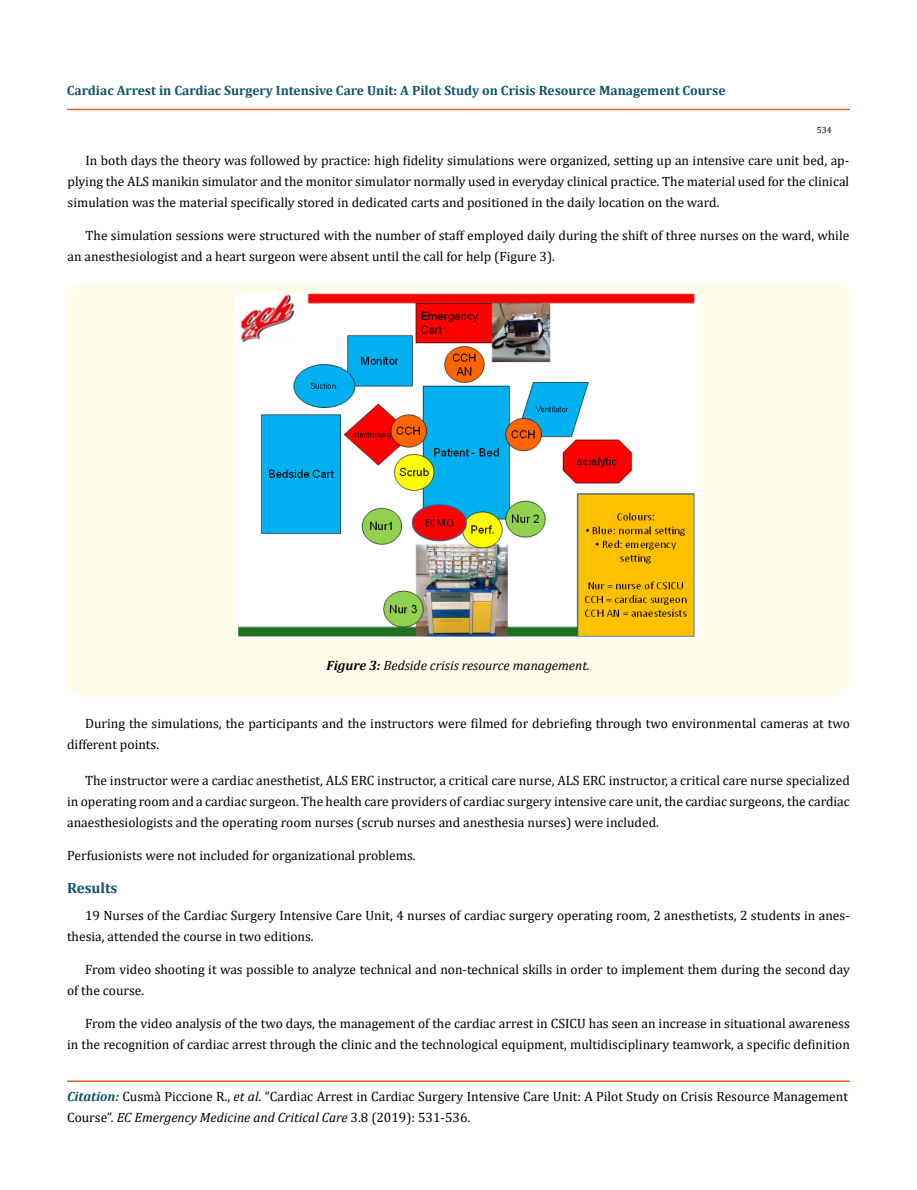
<style>
.page{position:relative;width:917px;height:1190px;background:#fff}
.page>*{position:absolute;margin:0;border:0;box-sizing:border-box;transform-origin:0 0}
.t1{font:700 15px "Cambria";color:#0e546a}
.t2{font:13.5px/21px "Cambria";color:#000}
.t3{font:700 13.5px "Cambria";color:#0e546a}
.t4{font:italic 13.5px "Cambria";color:#000}
.t5{font:9px "Cambria";color:#000}
.s1{font-weight:700}
.s2{font-weight:700;font-style:italic;color:#0e546a}
.s3{font-style:italic}
</style>
<div class="page">
<div style="left:67px;top:109px;width:782px;height:1px;border:1px solid #e05d1a"></div>
<div style="left:67px;top:1081px;width:782px;height:1px;border:1px solid #e05d1a"></div>
<div style="left:68px;top:282px;width:781px;height:414px;background:#fffde9;border-radius:18px"></div>
<img style="left:235px;top:294px;width:465px;height:344px">
<p class="t3" style="left:67px;top:81px;width:660px">Cardiac Arrest in Cardiac Surgery Intensive Care Unit: A Pilot Study on Crisis Resource Management Course</p>
<p class="t5" style="left:816px;top:124px;width:16px">534</p>
<p class="t2" style="left:68px;top:149px;width:783px;text-align:justify;text-indent:18px">In both days the theory was followed by practice: high fidelity simulations were organized, setting up an intensive care unit bed, ap&shy;plying the ALS manikin simulator and the monitor simulator normally used in everyday clinical practice. The material used for the clinical simulation was the material specifically stored in dedicated carts and positioned in the daily location on the ward.</p>
<p class="t2" style="left:68px;top:224px;width:783px;text-indent:18px">The simulation sessions were structured with the number of staff employed daily during the shift of three nurses on the ward, while an anesthesiologist and a heart surgeon were absent until the call for help (Figure 3).</p>
<p class="t4" style="left:326px;top:655px;width:265px"><span class="s1">Figure 3:</span> Bedside crisis resource management.</p>
<p class="t2" style="left:67px;top:712px;width:784px;text-indent:18px">During the simulations, the participants and the instructors were filmed for debriefing through two environmental cameras at two different points.</p>
<p class="t2" style="left:67px;top:770px;width:784px;text-align:justify;text-indent:18px">The instructor were a cardiac anesthetist, ALS ERC instructor, a critical care nurse, ALS ERC instructor, a critical care nurse specialized in operating room and a cardiac surgeon. The health care providers of cardiac surgery intensive care unit, the cardiac surgeons, the cardiac anaesthesiologists and the operating room nurses (scrub nurses and anesthesia nurses) were included.</p>
<p class="t2" style="left:67px;top:845px;width:350px">Perfusionists were not included for organizational problems.</p>
<p class="t1" style="left:67px;top:877px;width:52px">Results</p>
<p class="t2" style="left:67px;top:904px;width:784px;text-indent:18px">19 Nurses of the Cardiac Surgery Intensive Care Unit, 4 nurses of cardiac surgery operating room, 2 anesthetists, 2 students in anes&shy;thesia, attended the course in two editions.</p>
<p class="t2" style="left:67px;top:958px;width:784px;text-indent:18px">From video shooting it was possible to analyze technical and non-technical skills in order to implement them during the second day of the course.</p>
<p class="t2" style="left:67px;top:1012px;width:784px;text-align:right">From the video analysis of the two days, the management of the cardiac arrest in CSICU has seen an increase in situational awareness<br>in the recognition of cardiac arrest through the clinic and the technological equipment, multidisciplinary teamwork, a specific definition</p>
<p class="t2" style="left:67px;top:1086px;width:782px"><span class="s2">Citation:</span> Cusmà Piccione R., <span class="s3">et al</span>. “Cardiac Arrest in Cardiac Surgery Intensive Care Unit: A Pilot Study on Crisis Resource Management<br>Course”. <span class="s3">EC Emergency Medicine and Critical Care</span> 3.8 (2019): 531-536.</p>
</div>
